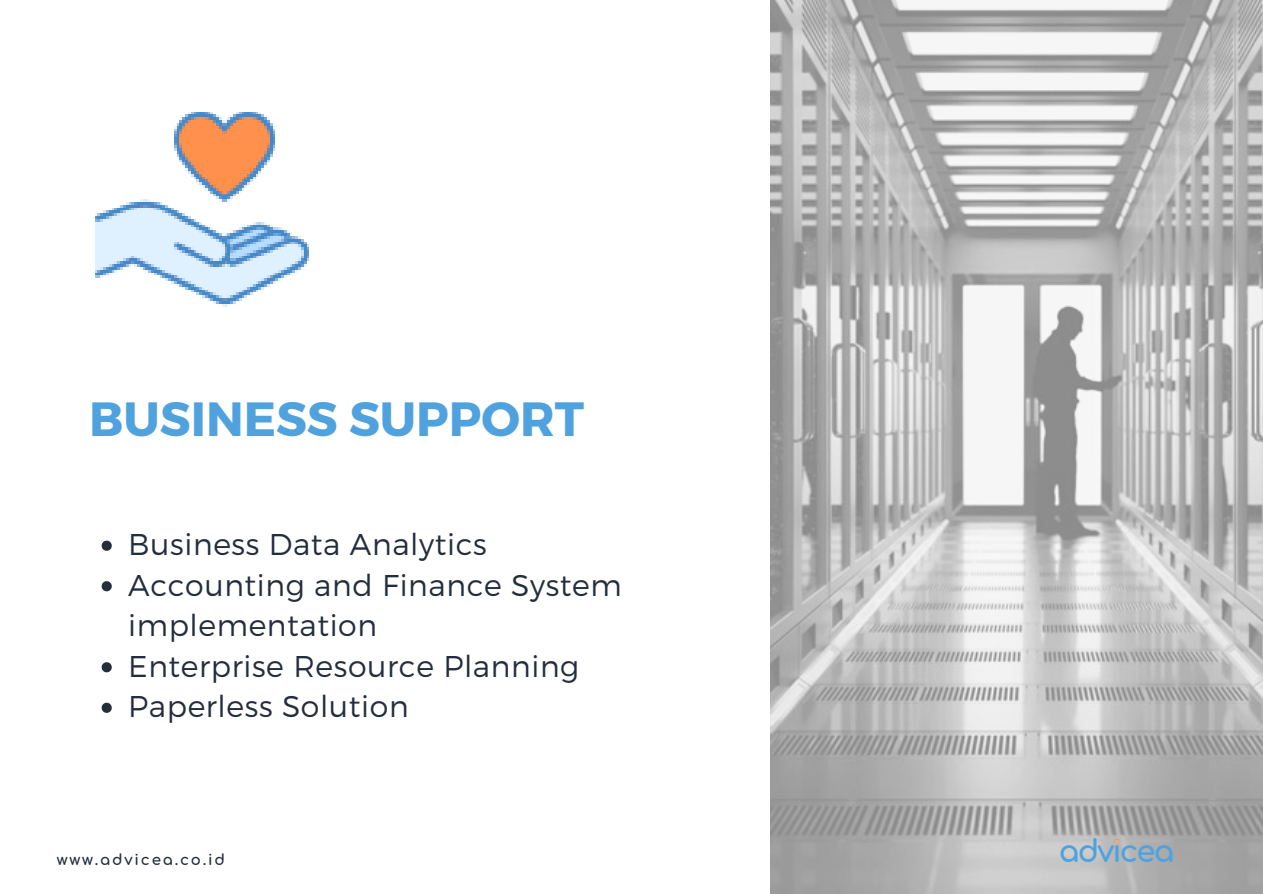
<style>
.page{position:relative;width:1263px;height:894px;background:#fff}
.page>*{position:absolute;margin:0;border:0;box-sizing:border-box;transform-origin:0 0}
.t1{font:700 48px "Montserrat";color:#50a2df}
.t2{font:700 30.75px "Comfortaa";letter-spacing:-.06em;color:#50a2df}
.t3{font:300 30px/40.5px "Montserrat";letter-spacing:.02em;color:#242d3c}
.t4{font:700 15px "Comfortaa";letter-spacing:.12em;color:#242d3c}
</style>
<div class="page">
<img style="left:770px;top:0;width:493px;height:893px">
<img style="left:95px;top:112px;width:214px;height:195px">
<svg style="left:1115px;top:839px;width:4px;height:4px"></svg>
<svg style="left:102px;top:540px;width:10px;height:10px"></svg>
<svg style="left:102px;top:581px;width:10px;height:10px"></svg>
<svg style="left:102px;top:662px;width:10px;height:10px"></svg>
<svg style="left:102px;top:702px;width:10px;height:10px"></svg>
<h1 class="t1" style="left:89px;top:388px;width:496px">BUSINESS SUPPORT</h1>
<p class="t3" style="left:128px;top:522px;width:495px">Business Data Analytics<br>Accounting and Finance System implementation<br>Enterprise Resource Planning<br>Paperless Solution</p>
<p class="t4" style="left:57px;top:851px;width:170px">www.advicea.co.id</p>
<p class="t2" style="left:1059px;top:835px;width:117px">advicea</p>
</div>
